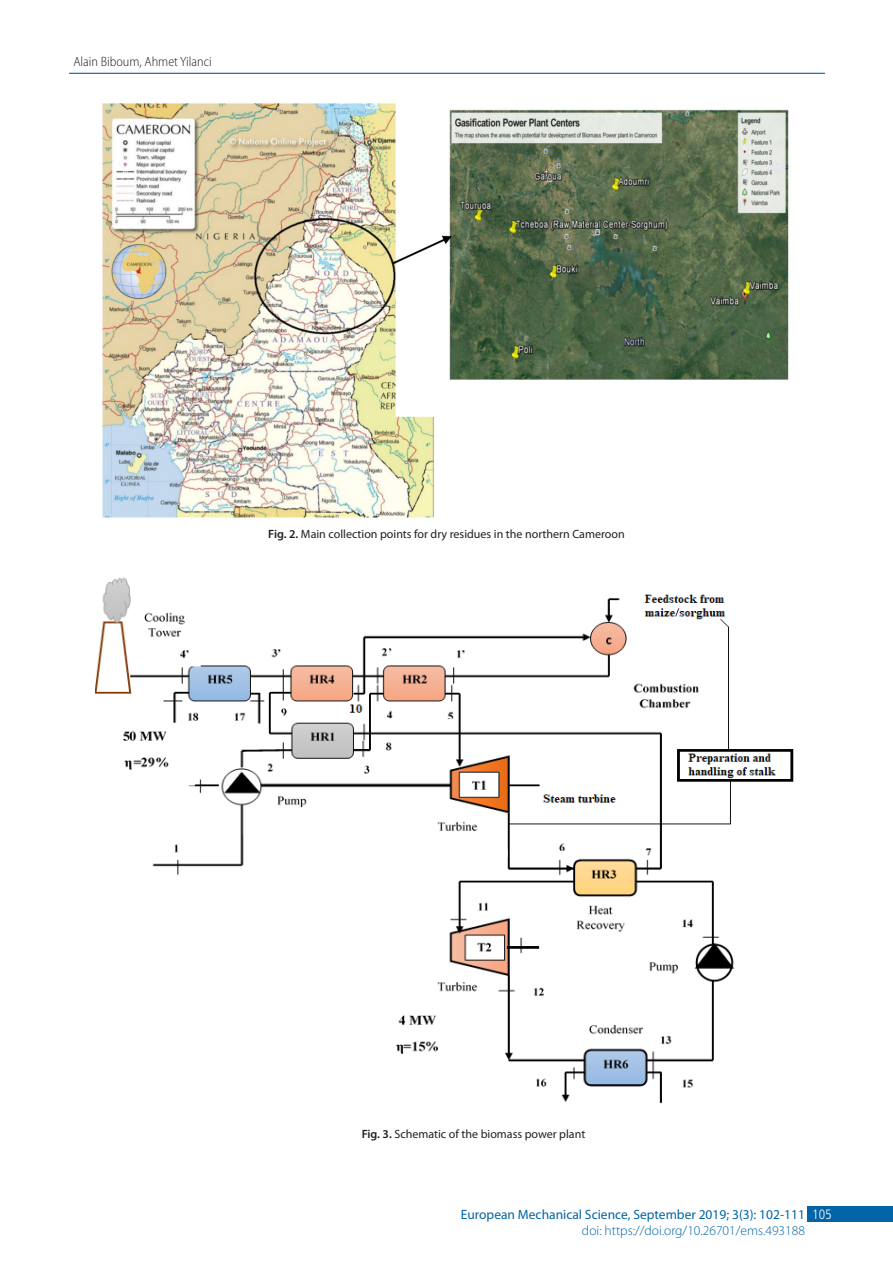
<style>
.page{position:relative;width:893px;height:1263px;background:#fff}
.page>*{position:absolute;margin:0;border:0;box-sizing:border-box;transform-origin:0 0}
.t1{font:13.5px/16.2px "Myriad Pro";color:#0064a7}
.t2{font:300 semi-condensed 13.5px "Myriad Pro";color:#231f20}
.ResimYaz{font:12px "Myriad Pro";color:#231f20}
.s1{font-weight:600}
.s2{font-family:"Frutiger LT Std";font-weight:300;font-stretch:condensed;color:#fff}
.s3{font-weight:300}
</style>
<div class="page">
<div style="left:808px;top:1206px;width:85px;height:16px;background:#0064a7"></div>
<hr style="left:69px;top:73px;width:756px;height:1px;background:#0064a7">
<img style="left:102px;top:103px;width:687px;height:415px">
<img style="left:95px;top:577px;width:699px;height:527px">
<p class="t2" style="left:73px;top:54px;width:140px">Alain Biboum, Ahmet Yilanci</p>
<p class="ResimYaz" style="left:268px;top:527px;width:358px"><span class="s1">Fig. 2.</span> Main collection points for dry residues in the northern Cameroon</p>
<p class="ResimYaz" style="left:362px;top:1126px;width:225px"><span class="s1">Fig. 3.</span> Schematic of the biomass power plant</p>
<p class="t1" style="left:582px;top:1206px;width:251px;text-indent:-121px">European Mechanical Science, September 2019; 3(3): 102-111 <span class="s2">105 </span><span class="s3">doi: https://doi.org/10.26701/ems.493188</span></p>
</div>
